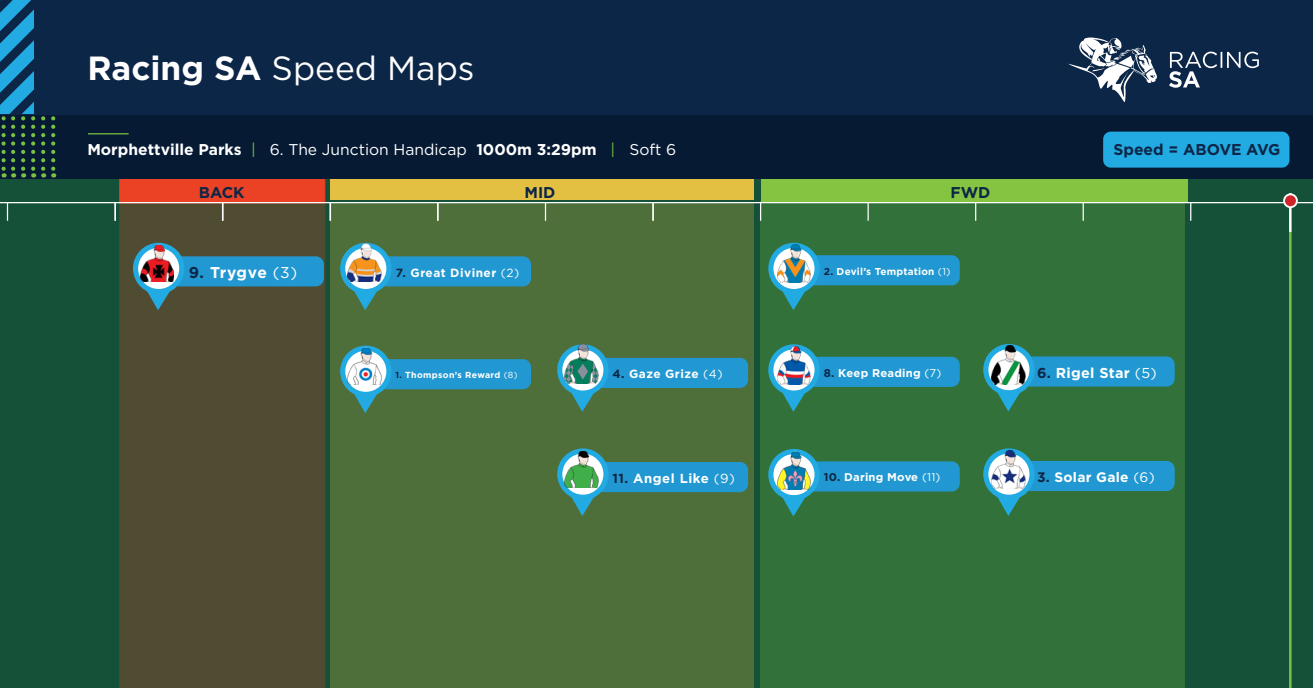
<style>
.page{position:relative;width:1313px;height:688px;background:#fff}
.page>*{position:absolute;margin:0;border:0;box-sizing:border-box;transform-origin:0 0}
.t1{font:33.5px "Gotham HTF";color:#fff}
.t2{font:700 15.62px "Gotham HTF";color:#fff}
.t3{font:700 15.62px "Gotham HTF";color:#0c2647}
.t4{font:700 14.38px "Gotham HTF";letter-spacing:.02em;color:#fff}
.t5{font:700 13.75px "Gotham HTF";letter-spacing:.02em;color:#fff}
.t6{font:700 13.12px "Gotham HTF";letter-spacing:.04em;color:#fff}
.t7{font:700 11.88px "Gotham HTF";letter-spacing:.04em;color:#fff}
.t8{font:700 11.25px "Gotham HTF";letter-spacing:.02em;color:#fff}
.t9{font:700 10px "Gotham HTF";letter-spacing:.02em;color:#fff}
.t10{font:700 8.75px "Gotham HTF";letter-spacing:.04em;color:#fff}
.s1{font-weight:700}
.s2{font-weight:400;color:#79c142}
.s3{font-weight:400}
.s4{font-family:"Gotham";font-weight:400}
.s5{color:#0c2647}
</style>
<div class="page">
<div style="left:0;top:149px;width:1312px;height:539px;background:#155138"></div>
<div style="left:119px;top:203px;width:206px;height:485px;background:#504c32"></div>
<div style="left:119px;top:178px;width:206px;height:25px;background:#eb4225;border:1px solid #eb3e26"></div>
<div style="left:331px;top:175px;width:423px;height:25px;background:#e3c042"></div>
<div style="left:761px;top:178px;width:426px;height:25px;background:#84c440"></div>
<div style="left:331px;top:203px;width:423px;height:485px;background:#4e6f3a"></div>
<div style="left:760px;top:201px;width:424px;height:487px;background:#33713a"></div>
<div style="left:0;top:0;width:1312px;height:178px;background:#0c2647"></div>
<hr style="left:0;top:202px;width:1312px;height:1px;background:#fff">
<div style="left:0;top:115px;width:1312px;height:63px;background:#071a34"></div>
<svg style="left:545px;top:203px;width:1px;height:18px"></svg>
<hr style="left:88px;top:133px;width:41px;height:1px;background:#79c142">
<svg style="left:1169px;top:52px;width:89px;height:36px"></svg>
<svg style="left:1068px;top:37px;width:88px;height:65px"></svg>
<svg style="left:652px;top:203px;width:1px;height:18px"></svg>
<svg style="left:760px;top:203px;width:1px;height:18px"></svg>
<svg style="left:867px;top:203px;width:1px;height:18px"></svg>
<svg style="left:975px;top:203px;width:1px;height:18px"></svg>
<svg style="left:1082px;top:203px;width:1px;height:18px"></svg>
<svg style="left:1190px;top:203px;width:1px;height:18px"></svg>
<svg style="left:41px;top:116px;width:4px;height:61px"></svg>
<svg style="left:51px;top:116px;width:4px;height:61px"></svg>
<svg style="left:0;top:0;width:35px;height:177px"></svg>
<hr style="left:1289px;top:231px;width:2px;height:457px;background:#79c142">
<hr style="left:1289px;top:193px;width:2px;height:39px;background:#fff">
<div style="left:1284px;top:194px;width:12px;height:13px;background:#d1232a;border-radius:50%"></div>
<div style="left:1283px;top:193px;width:14px;height:15px;border:2px solid #fff;border-radius:50%"></div>
<svg style="left:7px;top:203px;width:1px;height:18px"></svg>
<svg style="left:114px;top:203px;width:2px;height:18px"></svg>
<svg style="left:222px;top:203px;width:1px;height:18px"></svg>
<svg style="left:329px;top:203px;width:2px;height:18px"></svg>
<svg style="left:437px;top:203px;width:1px;height:18px"></svg>
<svg style="left:768px;top:344px;width:191px;height:68px"></svg>
<img style="left:777px;top:346px;width:33px;height:38px">
<svg style="left:768px;top:449px;width:191px;height:67px"></svg>
<img style="left:777px;top:451px;width:33px;height:38px">
<svg style="left:768px;top:243px;width:191px;height:67px"></svg>
<img style="left:777px;top:245px;width:33px;height:38px">
<svg style="left:983px;top:344px;width:191px;height:67px"></svg>
<img style="left:992px;top:346px;width:33px;height:38px">
<svg style="left:983px;top:448px;width:191px;height:68px"></svg>
<img style="left:992px;top:450px;width:33px;height:38px">
<svg style="left:340px;top:248px;width:191px;height:62px"></svg>
<img style="left:348px;top:243px;width:33px;height:38px">
<svg style="left:133px;top:243px;width:191px;height:67px;background:#40717c"></svg>
<img style="left:140px;top:243px;width:34px;height:38px">
<svg style="left:557px;top:344px;width:191px;height:68px"></svg>
<img style="left:565px;top:345px;width:33px;height:38px">
<svg style="left:557px;top:448px;width:191px;height:68px"></svg>
<img style="left:565px;top:449px;width:33px;height:38px">
<svg style="left:340px;top:345px;width:191px;height:68px"></svg>
<img style="left:348px;top:346px;width:33px;height:38px">
<div style="left:1103px;top:132px;width:186px;height:36px;background:#22abe2;border-radius:8px"></div>
<p class="t1" style="left:87px;top:49px;width:389px"><span class="s1">Racing SA</span> Speed Maps</p>
<p class="t2" style="left:87px;top:140px;width:590px">Morphettville Parks <span class="s2">|</span> <span class="s3">6.</span> <span class="s4">The Junction Handicap</span> 1000m 3:29pm <span class="s2">|</span> <span class="s4">Soft 6</span></p>
<p class="t3" style="left:199px;top:184px;width:47px">BACK</p>
<p class="t3" style="left:524px;top:184px;width:33px">MID</p>
<p class="t3" style="left:950px;top:183px;width:41px">FWD</p>
<p class="t2" style="left:189px;top:263px;width:110px"><span class="s5">9.</span> Trygve <span class="s4">(3)</span></p>
<p class="t7" style="left:396px;top:265px;width:125px"><span class="s5">7.</span> Great Diviner <span class="s4">(2)</span></p>
<p class="t10" style="left:395px;top:370px;width:124px"><span class="s5">1.</span> Thompson’s Reward <span class="s4">(8)</span></p>
<p class="t7" style="left:612px;top:367px;width:112px"><span class="s5">4.</span> Gaze Grize <span class="s4">(4)</span></p>
<p class="t6" style="left:612px;top:470px;width:124px"><span class="s5">11.</span> Angel Like <span class="s4">(9)</span></p>
<p class="t9" style="left:824px;top:265px;width:128px"><span class="s5">2.</span> Devil’s Temptation <span class="s4">(1)</span></p>
<p class="t8" style="left:824px;top:366px;width:119px"><span class="s5">8.</span> Keep Reading <span class="s4">(7)</span></p>
<p class="t8" style="left:824px;top:470px;width:118px"><span class="s5">10.</span> Daring Move <span class="s4">(11)</span></p>
<p class="t3" style="left:1113px;top:141px;width:168px">Speed = ABOVE AVG</p>
<p class="t4" style="left:1037px;top:364px;width:121px"><span class="s5">6.</span> Rigel Star <span class="s4">(5)</span></p>
<p class="t5" style="left:1037px;top:469px;width:119px"><span class="s5">3.</span> Solar Gale <span class="s4">(6)</span></p>
</div>
